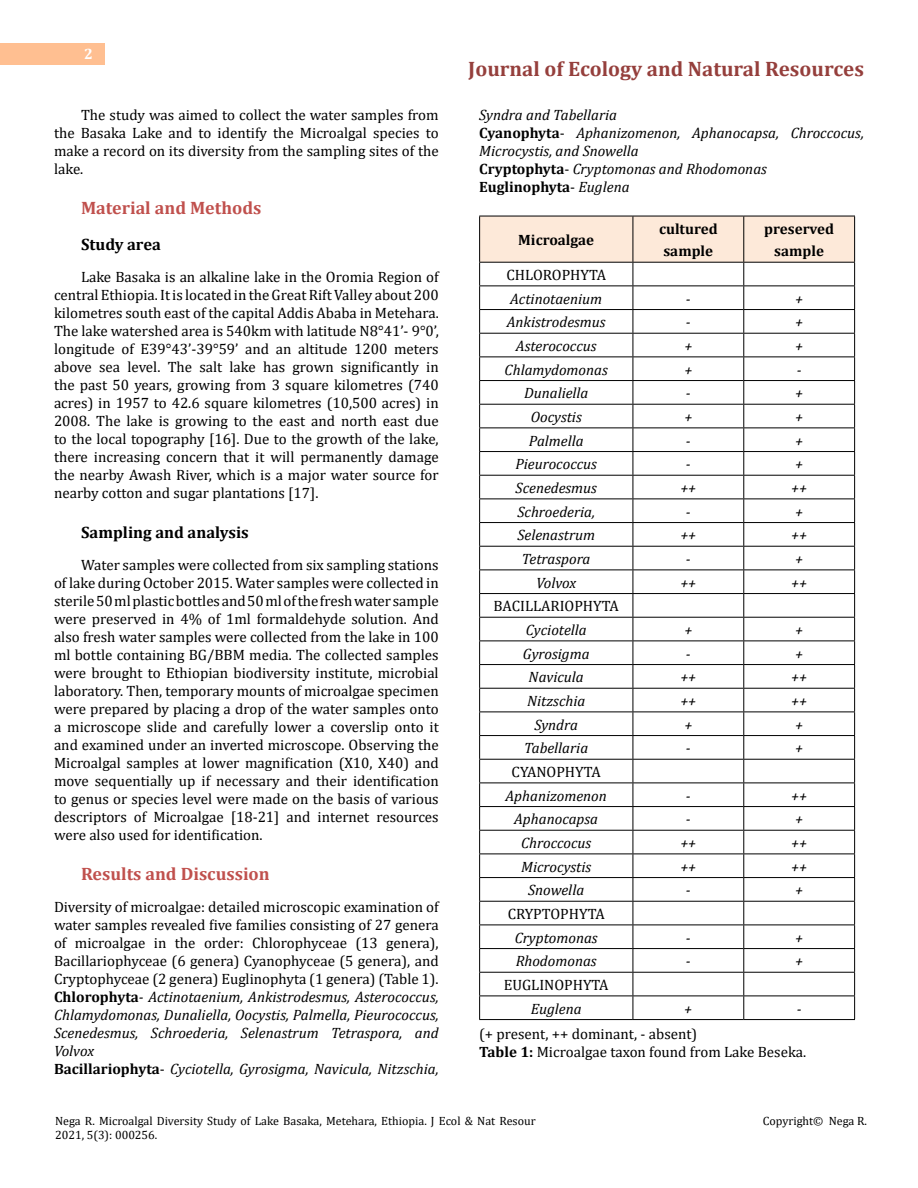
<style>
.page{position:relative;width:918px;height:1188px;background:#fff}
.page>*{position:absolute;margin:0;border:0;box-sizing:border-box;transform-origin:0 0}
.t1{font:700 21px "Cambria";color:#953f3c}
.t2{font:700 18px "Cambria";color:#c0504d}
.t3{font:700 16.5px "Cambria";color:#000}
.t4{font:15px/18px "Cambria";color:#000;text-align:justify}
.t5{font:italic 15px/18px "Cambria";color:#000}
.t6{font:700 15px/22.5px "Cambria";color:#000}
.t7{font:700 15px "Cambria";color:#fff}
.t8{font:12px/14.4px "Cambria";color:#000}
.s1{font-weight:700}
.s2{font-style:italic}
.s3{font-weight:700;font-style:normal}
.s4{font-style:normal}
</style>
<div class="page">
<div style="left:0;top:43px;width:105px;height:21px;background:#ffbf91"></div>
<svg style="left:479px;top:216px;width:376px;height:803px"></svg>
<hr style="left:479px;top:1019px;width:154px;height:1px;background:#000">
<hr style="left:633px;top:1019px;width:111px;height:1px;background:#000">
<hr style="left:744px;top:1019px;width:111px;height:1px;background:#000">
<p class="t7" style="left:84px;top:44px;width:10px">2</p>
<p class="t4" style="left:54px;top:105px;width:386px;text-indent:27px">The study was aimed to collect the water samples from the Basaka Lake and to identify the Microalgal species to make a record on its diversity from the sampling sites of the lake.</p>
<p class="t2" style="left:81px;top:195px;width:182px">Material and Methods</p>
<p class="t3" style="left:81px;top:233px;width:81px">Study area</p>
<p class="t4" style="left:54px;top:267px;width:386px;text-indent:27px">Lake Basaka is an alkaline lake in the Oromia Region of central Ethiopia. It is located in the Great Rift Valley about 200 kilometres south east of the capital Addis Ababa in Metehara.<br>The lake watershed area is 540km with latitude N8°41’- 9°0’, longitude of E39°43’-39°59’ and an altitude 1200 meters above sea level. The salt lake has grown significantly in the past 50 years, growing from 3 square kilometres (740 acres) in 1957 to 42.6 square kilometres (10,500 acres) in 2008. The lake is growing to the east and north east due to the local topography [16]. Due to the growth of the lake, there increasing concern that it will permanently damage the nearby Awash River, which is a major water source for nearby cotton and sugar plantations [17].</p>
<p class="t3" style="left:81px;top:521px;width:169px">Sampling and analysis</p>
<p class="t4" style="left:54px;top:555px;width:386px;text-indent:27px">Water samples were collected from six sampling stations of lake during October 2015. Water samples were collected in sterile 50 ml plastic bottles and 50 ml of the fresh water sample were preserved in 4% of 1ml formaldehyde solution. And also fresh water samples were collected from the lake in 100 ml bottle containing BG/BBM media. The collected samples were brought to Ethiopian biodiversity institute, microbial laboratory. Then, temporary mounts of microalgae specimen were prepared by placing a drop of the water samples onto a microscope slide and carefully lower a coverslip onto it and examined under an inverted microscope. Observing the Microalgal samples at lower magnification (X10, X40) and move sequentially up if necessary and their identification to genus or species level were made on the basis of various descriptors of Microalgae [18-21] and internet resources were also used for identification.</p>
<p class="t2" style="left:81px;top:861px;width:190px">Results and Discussion</p>
<p class="t4" style="left:54px;top:897px;width:386px;text-align:left">Diversity of microalgae: detailed microscopic examination of water samples revealed five families consisting of 27 genera of microalgae in the order: Chlorophyceae (13 genera), Bacillariophyceae (6 genera) Cyanophyceae (5 genera), and Cryptophyceae (2 genera) Euglinophyta (1 genera) (Table 1).<br><span class="s1">Chlorophyta</span><span class="s2">- Actinotaenium, Ankistrodesmus, Asterococcus, Chlamydomonas, Dunaliella, Oocystis, Palmella, Pieurococcus, Scenedesmus, Schroederia, Selenastrum Tetraspora, and Volvox<br></span><span class="s1">Bacillariophyta</span>- <span class="s2">Cyciotella, Gyrosigma, Navicula, Nitzschia,</span></p>
<h1 class="t1" style="left:468px;top:54px;width:397px">Journal of Ecology and Natural Resources</h1>
<p class="t5" style="left:479px;top:105px;width:386px">Syndra and Tabellaria<br><span class="s3">Cyanophyta</span><span class="s4">-</span> Aphanizomenon, Aphanocapsa, Chroccocus, Microcystis, and Snowella<br><span class="s3">Cryptophyta</span><span class="s4">-</span> Cryptomonas and Rhodomonas <span class="s3">Euglinophyta</span><span class="s4">-</span> Euglena</p>
<p class="t6" style="left:518px;top:228px;width:77px">Microalgae</p>
<p class="t6" style="left:659px;top:217px;width:60px">cultured sample</p>
<p class="t6" style="left:764px;top:217px;width:71px;text-align:center">preserved sample</p>
<p class="t4" style="left:506px;top:266px;width:101px">CHLOROPHYTA</p>
<p class="t5" style="left:510px;top:289px;width:93px">Actinotaenium</p>
<p class="t5" style="left:686px;top:289px;width:6px">-</p>
<p class="t5" style="left:795px;top:289px;width:9px">+</p>
<p class="t5" style="left:507px;top:312px;width:100px">Ankistrodesmus</p>
<p class="t5" style="left:686px;top:312px;width:6px">-</p>
<p class="t5" style="left:795px;top:312px;width:9px">+</p>
<p class="t5" style="left:516px;top:336px;width:82px">Asterococcus</p>
<p class="t5" style="left:684px;top:336px;width:9px">+</p>
<p class="t5" style="left:795px;top:336px;width:9px">+</p>
<p class="t5" style="left:505px;top:360px;width:105px">Chlamydomonas</p>
<p class="t5" style="left:684px;top:360px;width:9px">+</p>
<p class="t5" style="left:797px;top:360px;width:6px">-</p>
<p class="t5" style="left:524px;top:383px;width:66px">Dunaliella</p>
<p class="t5" style="left:686px;top:383px;width:6px">-</p>
<p class="t5" style="left:795px;top:383px;width:9px">+</p>
<p class="t5" style="left:531px;top:407px;width:53px">Oocystis</p>
<p class="t5" style="left:684px;top:407px;width:9px">+</p>
<p class="t5" style="left:795px;top:407px;width:9px">+</p>
<p class="t5" style="left:529px;top:431px;width:56px">Palmella</p>
<p class="t5" style="left:686px;top:431px;width:6px">-</p>
<p class="t5" style="left:795px;top:431px;width:9px">+</p>
<p class="t5" style="left:515px;top:454px;width:83px">Pieurococcus</p>
<p class="t5" style="left:686px;top:454px;width:6px">-</p>
<p class="t5" style="left:795px;top:454px;width:9px">+</p>
<p class="t5" style="left:516px;top:478px;width:83px">Scenedesmus</p>
<p class="t5" style="left:680px;top:478px;width:17px">++</p>
<p class="t5" style="left:791px;top:478px;width:17px">++</p>
<p class="t5" style="left:517px;top:502px;width:79px">Schroederia,</p>
<p class="t5" style="left:686px;top:502px;width:6px">-</p>
<p class="t5" style="left:795px;top:502px;width:9px">+</p>
<p class="t5" style="left:517px;top:525px;width:79px">Selenastrum</p>
<p class="t5" style="left:680px;top:525px;width:17px">++</p>
<p class="t5" style="left:791px;top:525px;width:17px">++</p>
<p class="t5" style="left:522px;top:549px;width:70px">Tetraspora</p>
<p class="t5" style="left:686px;top:549px;width:6px">-</p>
<p class="t5" style="left:795px;top:549px;width:9px">+</p>
<p class="t5" style="left:536px;top:573px;width:42px">Volvox</p>
<p class="t5" style="left:680px;top:573px;width:17px">++</p>
<p class="t5" style="left:791px;top:573px;width:17px">++</p>
<p class="t4" style="left:494px;top:597px;width:127px">BACILLARIOPHYTA</p>
<p class="t5" style="left:526px;top:620px;width:62px">Cyciotella</p>
<p class="t5" style="left:684px;top:620px;width:9px">+</p>
<p class="t5" style="left:795px;top:620px;width:9px">+</p>
<p class="t5" style="left:523px;top:644px;width:68px">Gyrosigma</p>
<p class="t5" style="left:686px;top:644px;width:6px">-</p>
<p class="t5" style="left:795px;top:644px;width:9px">+</p>
<p class="t5" style="left:529px;top:668px;width:57px">Navicula</p>
<p class="t5" style="left:680px;top:668px;width:17px">++</p>
<p class="t5" style="left:791px;top:668px;width:17px">++</p>
<p class="t5" style="left:527px;top:691px;width:60px">Nitzschia</p>
<p class="t5" style="left:680px;top:691px;width:17px">++</p>
<p class="t5" style="left:791px;top:691px;width:17px">++</p>
<p class="t5" style="left:534px;top:715px;width:45px">Syndra</p>
<p class="t5" style="left:684px;top:715px;width:9px">+</p>
<p class="t5" style="left:795px;top:715px;width:9px">+</p>
<p class="t5" style="left:524px;top:739px;width:65px">Tabellaria</p>
<p class="t5" style="left:686px;top:739px;width:6px">-</p>
<p class="t5" style="left:795px;top:739px;width:9px">+</p>
<p class="t4" style="left:512px;top:763px;width:91px">CYANOPHYTA</p>
<p class="t5" style="left:506px;top:786px;width:103px">Aphanizomenon</p>
<p class="t5" style="left:686px;top:786px;width:6px">-</p>
<p class="t5" style="left:791px;top:786px;width:17px">++</p>
<p class="t5" style="left:514px;top:810px;width:85px">Aphanocapsa</p>
<p class="t5" style="left:686px;top:810px;width:6px">-</p>
<p class="t5" style="left:795px;top:810px;width:9px">+</p>
<p class="t5" style="left:521px;top:833px;width:72px">Chroccocus</p>
<p class="t5" style="left:680px;top:833px;width:17px">++</p>
<p class="t5" style="left:791px;top:833px;width:17px">++</p>
<p class="t5" style="left:521px;top:857px;width:72px">Microcystis</p>
<p class="t5" style="left:680px;top:857px;width:17px">++</p>
<p class="t5" style="left:791px;top:857px;width:17px">++</p>
<p class="t5" style="left:528px;top:881px;width:58px">Snowella</p>
<p class="t5" style="left:686px;top:881px;width:6px">-</p>
<p class="t5" style="left:795px;top:881px;width:9px">+</p>
<p class="t4" style="left:508px;top:905px;width:99px">CRYPTOPHYTA</p>
<p class="t5" style="left:515px;top:928px;width:84px">Cryptomonas</p>
<p class="t5" style="left:686px;top:928px;width:6px">-</p>
<p class="t5" style="left:795px;top:928px;width:9px">+</p>
<p class="t5" style="left:516px;top:952px;width:82px">Rhodomonas</p>
<p class="t5" style="left:686px;top:952px;width:6px">-</p>
<p class="t5" style="left:795px;top:952px;width:9px">+</p>
<p class="t4" style="left:504px;top:976px;width:106px">EUGLINOPHYTA</p>
<p class="t5" style="left:531px;top:999px;width:53px">Euglena</p>
<p class="t5" style="left:684px;top:999px;width:9px">+</p>
<p class="t5" style="left:797px;top:999px;width:6px">-</p>
<p class="t4" style="left:479px;top:1025px;width:329px">(+ present, ++ dominant, - absent)<br><span class="s1">Table 1:</span> Microalgae taxon found from Lake Beseka.</p>
<p class="t8" style="left:55px;top:1114px;width:482px">Nega R. Microalgal Diversity Study of Lake Basaka, Metehara, Ethiopia. J Ecol &amp; Nat Resour<br>2021, 5(3): 000256.</p>
<p class="t8" style="left:763px;top:1114px;width:106px">Copyright© Nega R.</p>
</div>
